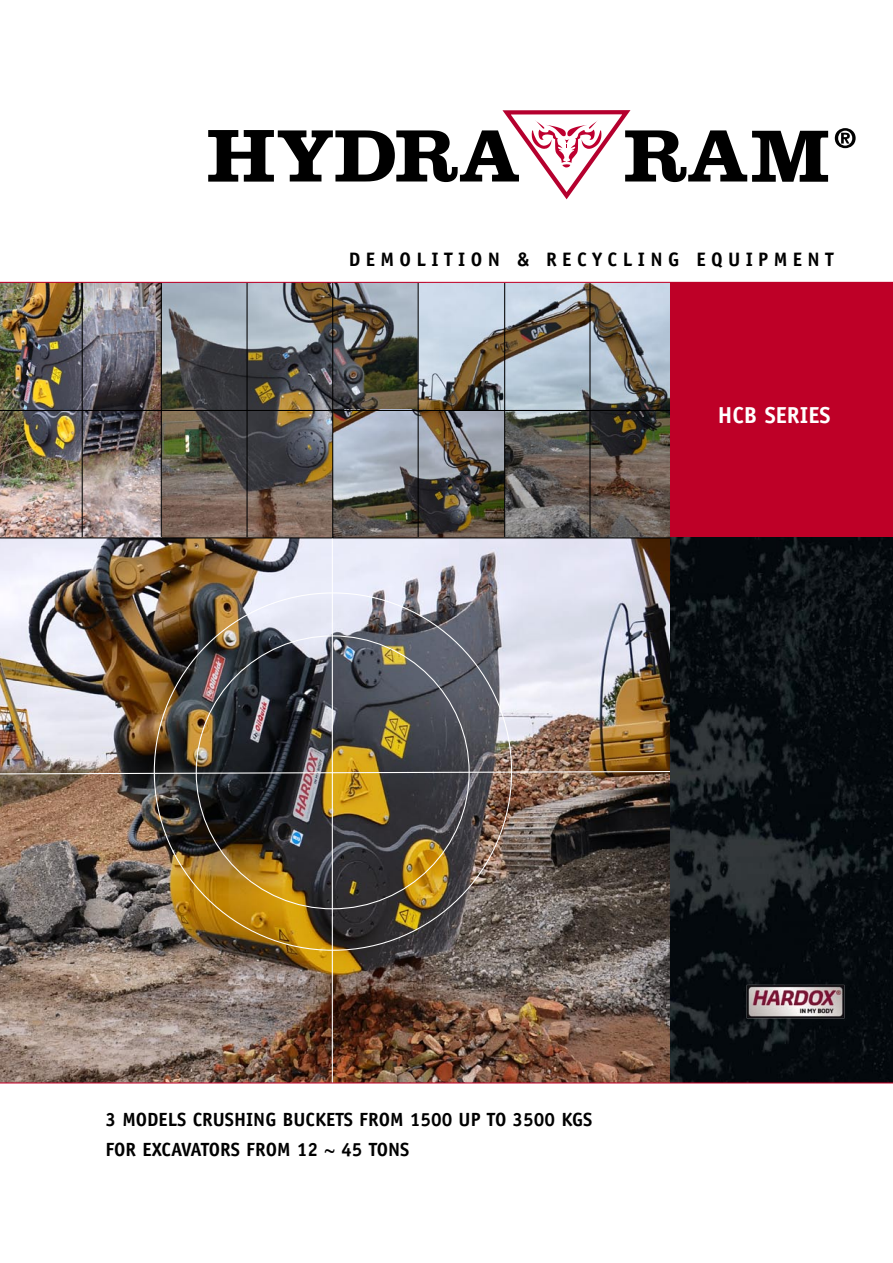
<style>
.page{position:relative;width:893px;height:1263px;background:#fff}
.page>*{position:absolute;margin:0;border:0;box-sizing:border-box;transform-origin:0 0}
.voorkant_onder{font:700 23.1px "Officina Sans";color:#fff}
.Normaal{font:700 19.5px "Officina Sans";letter-spacing:.275em;color:#000}
.voorkant_onder-2{font:700 19.2px "Officina Sans";color:#000}
</style>
<div class="page">
<img style="left:162px;top:283px;width:256px;height:254px">
<img style="left:333px;top:411px;width:85px;height:126px">
<img style="left:419px;top:283px;width:251px;height:254px">
<img style="left:0;top:283px;width:161px;height:254px">
<img style="left:0;top:538px;width:670px;height:544px">
<hr style="left:82px;top:283px;width:1px;height:254px;background:#000">
<hr style="left:161px;top:283px;width:1px;height:254px;background:#000">
<hr style="left:247px;top:283px;width:1px;height:254px;background:#000">
<hr style="left:332px;top:283px;width:1px;height:255px;background:#000">
<hr style="left:418px;top:283px;width:1px;height:254px;background:#000">
<hr style="left:504px;top:283px;width:1px;height:254px;background:#000">
<hr style="left:589px;top:283px;width:1px;height:254px;background:#000">
<hr style="left:0;top:410px;width:672px;height:1px;background:#000">
<hr style="left:0;top:537px;width:888px;height:1px;background:#000">
<hr style="left:332px;top:539px;width:1px;height:581px;background:#fff">
<img style="left:0;top:770px;width:670px;height:5px">
<img style="left:670px;top:537px;width:223px;height:545px">
<div style="left:670px;top:283px;width:223px;height:254px;background:#be0027"></div>
<hr style="left:0;top:282px;width:893px;height:1px;background:#be0027">
<svg style="left:208px;top:110px;width:620px;height:90px"></svg>
<svg style="left:835px;top:128px;width:21px;height:20px"></svg>
<hr style="left:0;top:1082px;width:893px;height:1px;background:#be0027">
<img style="left:744px;top:982px;width:102px;height:38px">
<p class="Normaal" style="left:349px;top:247px;width:487px">DEMOLITION &amp; RECYCLING EQUIPMENT</p>
<p class="voorkant_onder" style="left:718px;top:401px;width:114px">HCB SERIES</p>
<p class="voorkant_onder-2" style="left:105px;top:1108px;width:488px">3 MODELS CRUSHING BUCKETS FROM 1500 UP TO 3500 KGS</p>
<p class="voorkant_onder-2" style="left:105px;top:1138px;width:306px">FOR EXCAVATORS FROM 12 ~ 45 TONS</p>
</div>
